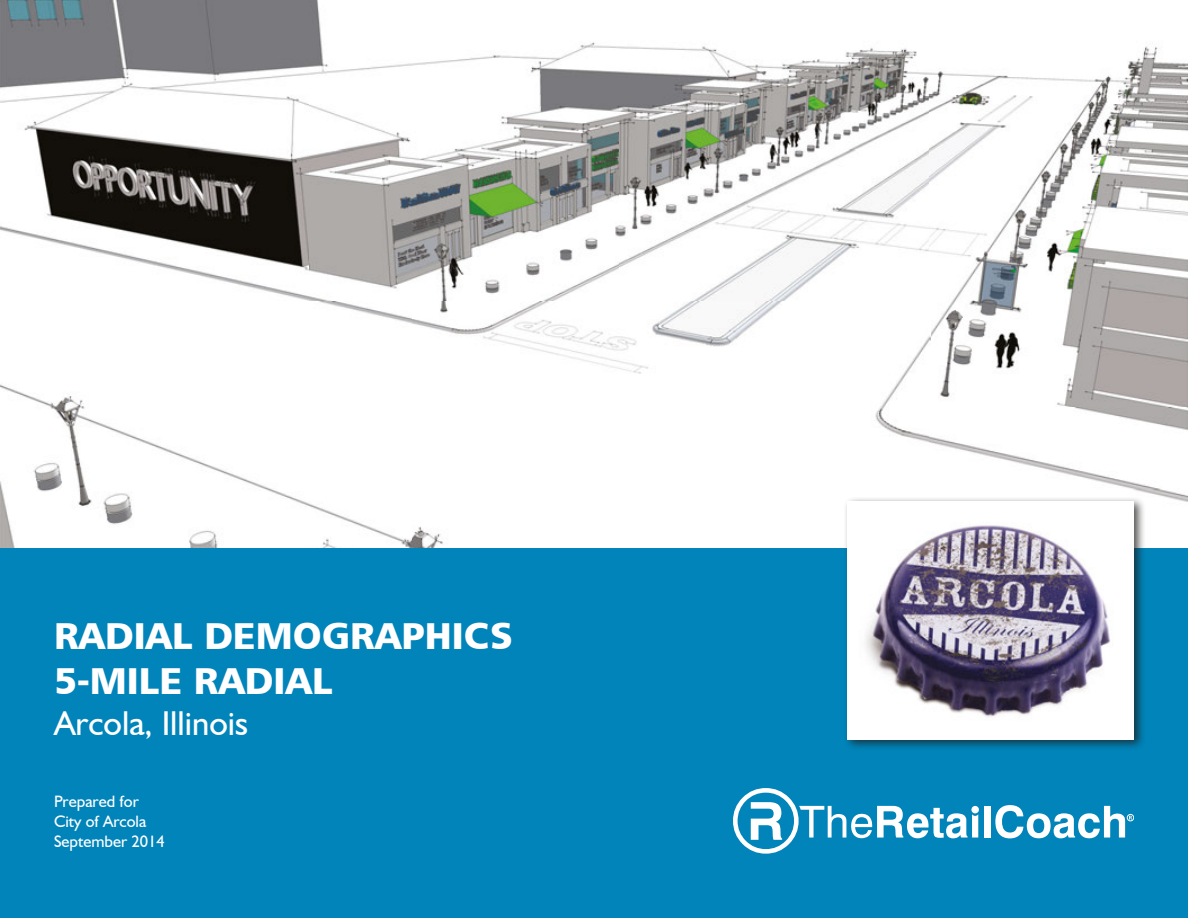
<style>
.page{position:relative;width:1188px;height:918px;background:#fff}
.page>*{position:absolute;margin:0;border:0;box-sizing:border-box;transform-origin:0 0}
.WhiteCoverTitle{font:37.5px "Humanist 777 BT Black B";color:#fff}
.WhiteCoverTitle-2{font:34.5px "Humanist 521 BT";color:#fff}
.WhiteCoverSubTitle{font:16.5px "Humanist 521 BT";color:#fff}
</style>
<div class="page">
<img style="left:0;top:0;width:1188px;height:549px">
<div style="left:0;top:549px;width:1188px;height:369px;background:#0084ba"></div>
<div style="left:984px;top:806px;width:7px;height:32px;background:#fff"></div>
<svg style="left:733px;top:788px;width:246px;height:66px"></svg>
<svg style="left:995px;top:805px;width:137px;height:33px"></svg>
<div style="left:1127px;top:814px;width:7px;height:7px;border:1px solid #fff;border-radius:50%"></div>
<div style="left:843px;top:497px;width:303px;height:254px;background:#1d1d1b;opacity:.75"></div>
<div style="left:848px;top:501px;width:286px;height:238px;background:#fff"></div>
<img style="left:865px;top:522px;width:245px;height:196px">
<p class="WhiteCoverTitle" style="left:54px;top:611px;width:460px">RADIAL DEMOGRAPHICS</p>
<p class="WhiteCoverTitle" style="left:54px;top:656px;width:280px">5-MILE RADIAL</p>
<p class="WhiteCoverTitle-2" style="left:54px;top:702px;width:196px">Arcola, Illinois</p>
<p class="WhiteCoverSubTitle" style="left:54px;top:792px;width:86px">Prepared for</p>
<p class="WhiteCoverSubTitle" style="left:54px;top:811px;width:94px">City of Arcola</p>
<p class="WhiteCoverSubTitle" style="left:54px;top:831px;width:112px">September 2014</p>
</div>
